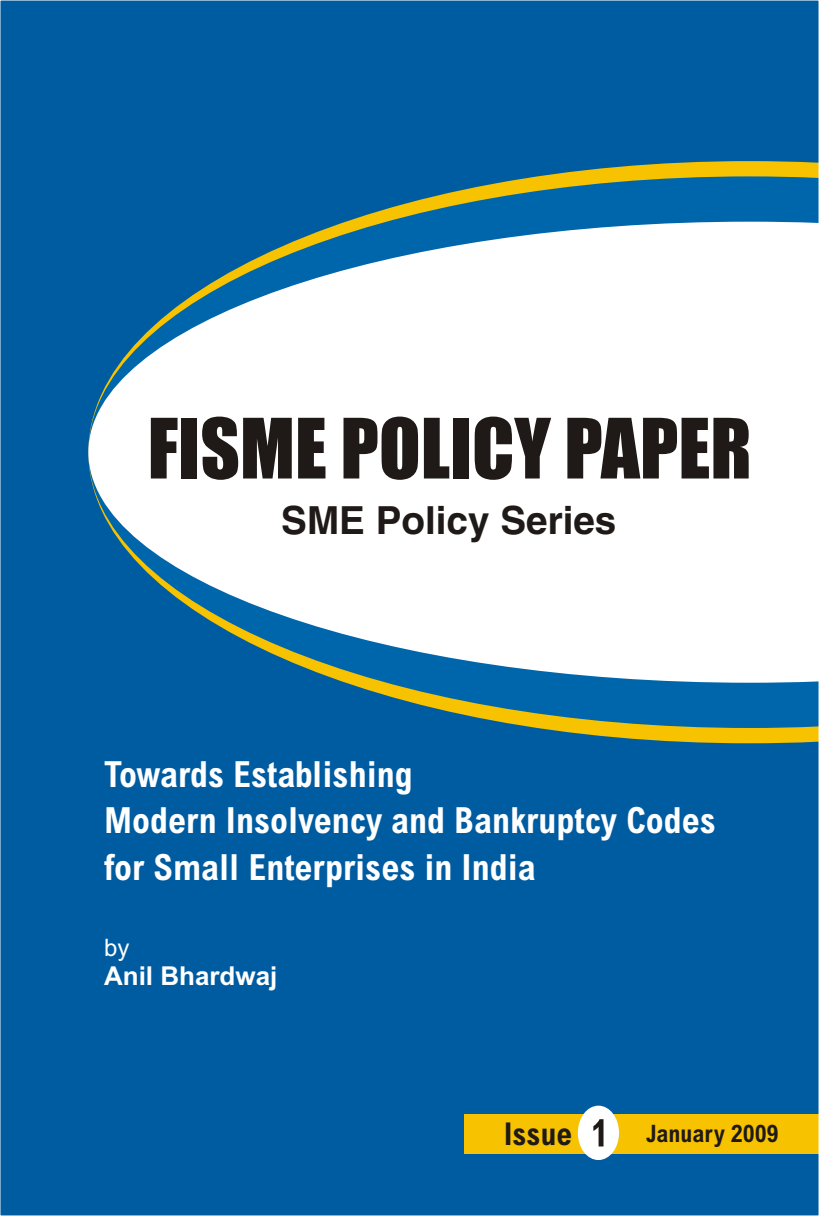
<style>
.page{position:relative;width:819px;height:1216px;background:#fff}
.page>*{position:absolute;margin:0;border:0;box-sizing:border-box;transform-origin:0 0}
.t1{font:76.6px "Impact";color:#1f1a17}
.t2{font:700 38.6px "Switzerland";color:#1f1a17}
.t3{font:700 condensed 36px/46.8px "Arial";color:#fff}
.t4{font:700 condensed 31.4px "Arial";color:#1f1a17}
.t5{font:700 26px "Arial";color:#fff}
.t6{font:700 condensed 24px "Arial";color:#1f1a17}
.t7{font:24px "Arial";color:#fff}
</style>
<div class="page">
<div style="left:0;top:0;width:819px;height:1215px;background:#005ca1"></div>
<svg style="left:531px;top:161px;width:286px;height:582px;fill:#f7c200"></svg>
<svg style="left:344px;top:176px;width:473px;height:551px;fill:#0066ab"></svg>
<svg style="left:88px;top:222px;width:729px;height:460px;fill:#fff"></svg>
<div style="left:464px;top:1113px;width:355px;height:39px;background:#f7c200"></div>
<div style="left:578px;top:1105px;width:41px;height:54px;background:#fff;border-radius:50%"></div>
<svg style="left:593px;top:1119px;width:10px;height:27px"></svg>
<h1 class="t1" style="left:148px;top:418px;width:605px">FISME POLICY PAPER</h1>
<p class="t2" style="left:281px;top:496px;width:337px">SME Policy Series</p>
<p class="t3" style="left:104px;top:753px;width:613px">Towards Establishing<br>Modern Insolvency and Bankruptcy Codes for Small Enterprises in India</p>
<p class="t7" style="left:104px;top:938px;width:27px">by</p>
<p class="t5" style="left:104px;top:965px;width:175px">Anil Bhardwaj</p>
<p class="t4" style="left:504px;top:1121px;width:70px">Issue</p>
<p class="t6" style="left:646px;top:1124px;width:134px">January 2009</p>
</div>
